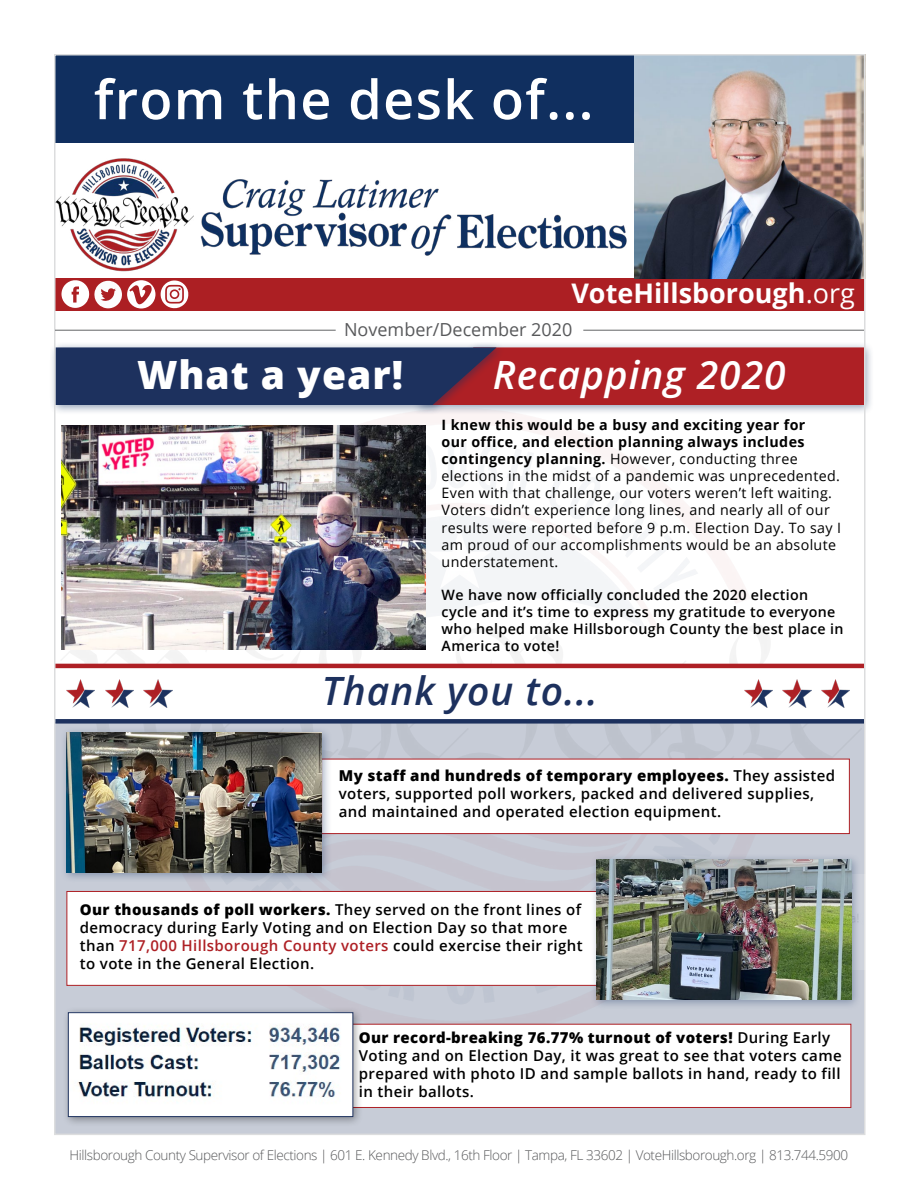
<style>
.page{position:relative;width:918px;height:1188px;background:#fff}
.page>*{position:absolute;margin:0;border:0;box-sizing:border-box;transform-origin:0 0}
.t1{font:600 54px "Open Sans";letter-spacing:.025em;color:#fff}
.t2{font:italic 600 39px "Open Sans";letter-spacing:.025em;color:#fff}
.t3{font:italic 600 39px "Open Sans";letter-spacing:.025em;color:#1d315e}
.t4{font:800 39px "Open Sans";letter-spacing:.025em;color:#fff}
.t5{font:700 27px "Open Sans";color:#fff}
.t6{font:18px "Open Sans";color:#58595b}
.t7{font:600 15px/18px "Open Sans";letter-spacing:.025em;color:#000}
.t8{font:14.25px/17.1px "Open Sans";letter-spacing:.025em;color:#000}
.t9{font:600 14.25px/17.1px "Open Sans";letter-spacing:.025em;color:#000}
.t10{font:300 13.5px "Open Sans";letter-spacing:-.03em;color:#58595b}
.s1{font-weight:400}
.s2{font-weight:700}
.s3{font-weight:800}
.s4{color:#ae2025}
</style>
<div class="page">
<img style="left:57px;top:343px;width:806px;height:789px">
<div style="left:55px;top:278px;width:809px;height:33px;background:#ac1f23"></div>
<div style="left:54px;top:666px;width:812px;height:55px;background:#fff"></div>
<div style="left:56px;top:56px;width:596px;height:87px;background:#102f5f"></div>
<img style="left:634px;top:57px;width:229px;height:221px">
<img style="left:57px;top:156px;width:585px;height:116px">
<svg style="left:161px;top:281px;width:27px;height:27px"></svg>
<div style="left:171px;top:291px;width:7px;height:6px;background:#fff;border-radius:50%"></div>
<svg style="left:62px;top:280px;width:93px;height:29px"></svg>
<img style="left:62px;top:425px;width:364px;height:224px">
<img style="left:862px;top:875px;width:4px;height:94px">
<div style="left:321px;top:759px;width:529px;height:75px;background:#fff;border:1px solid #ae2025"></div>
<div style="left:67px;top:891px;width:532px;height:95px;background:#fff;border:1px solid #ae2025"></div>
<div style="left:346px;top:1024px;width:505px;height:84px;background:#fff;border:1px solid #ae2025"></div>
<div style="left:60px;top:727px;width:272px;height:156px;background:#102f5f;opacity:.35"></div>
<img style="left:67px;top:733px;width:255px;height:140px">
<div style="left:590px;top:853px;width:272px;height:157px;background:#102f5f;opacity:.35"></div>
<img style="left:596px;top:859px;width:255px;height:140px">
<hr style="left:55px;top:664px;width:809px;height:4px;background:#ae2025">
<div style="left:55px;top:719px;width:809px;height:5px;background:#1d315e"></div>
<img style="left:67px;top:680px;width:28px;height:27px">
<img style="left:744px;top:680px;width:29px;height:27px">
<img style="left:105px;top:680px;width:29px;height:27px">
<img style="left:783px;top:680px;width:28px;height:27px">
<img style="left:144px;top:680px;width:28px;height:27px">
<img style="left:821px;top:680px;width:29px;height:27px">
<hr style="left:55px;top:330px;width:281px;height:1px;background:#636466">
<hr style="left:583px;top:330px;width:281px;height:1px;background:#636466">
<div style="left:62px;top:1006px;width:302px;height:121px;background:#000;opacity:.35"></div>
<img style="left:70px;top:1014px;width:281px;height:101px">
<div style="left:68px;top:1012px;width:285px;height:105px;border:1px solid #1d315e"></div>
<h1 class="t1" style="left:94px;top:63px;width:501px">from the desk of...</h1>
<h3 class="t5" style="left:571px;top:275px;width:285px">VoteHillsborough<span class="s1">.org</span></h3>
<p class="t6" style="left:344px;top:317px;width:230px">November/December 2020</p>
<h2 class="t4" style="left:137px;top:346px;width:267px">What a year!</h2>
<h2 class="t2" style="left:493px;top:349px;width:294px">Recapping 2020</h2>
<p class="t8" style="left:442px;top:416px;width:401px"><span class="s2">I knew this would be a busy and exciting year for<br>our office, and election planning always includes contingency planning.</span> However, conducting three elections in the midst of a pandemic was unprecedented.<br>Even with that challenge, our voters weren’t left waiting.<br>Voters didn’t experience long lines, and nearly all of our results were reported before 9 p.m. Election Day. To say I am proud of our accomplishments would be an absolute understatement.</p>
<p class="t9" style="left:442px;top:586px;width:403px">We have now officially concluded the 2020 election cycle and it’s time to express my gratitude to everyone who helped make Hillsborough County the best place in America to vote!</p>
<h2 class="t3" style="left:322px;top:664px;width:277px">Thank you to...</h2>
<p class="t7" style="left:339px;top:767px;width:498px"><span class="s3">My staff and hundreds of temporary employees.</span> They assisted voters, supported poll workers, packed and delivered supplies, and maintained and operated election equipment.</p>
<p class="t7" style="left:80px;top:900px;width:504px"><span class="s3">Our thousands of poll workers.</span> They served on the front lines of democracy during Early Voting and on Election Day so that more than <span class="s4">717,000 Hillsborough County voters</span> could exercise their right to vote in the General Election.</p>
<p class="t7" style="left:359px;top:1029px;width:484px"><span class="s3">Our record-breaking 76.77% turnout of voters!</span> During Early Voting and on Election Day, it was great to see that voters came prepared with photo ID and sample ballots in hand, ready to fill in their ballots.</p>
<p class="t10" style="left:70px;top:1146px;width:780px">Hillsborough County Supervisor of Elections | 601 E. Kennedy Blvd., 16th Floor | Tampa, FL 33602 | VoteHillsborough.org | 813.744.5900</p>
</div>
